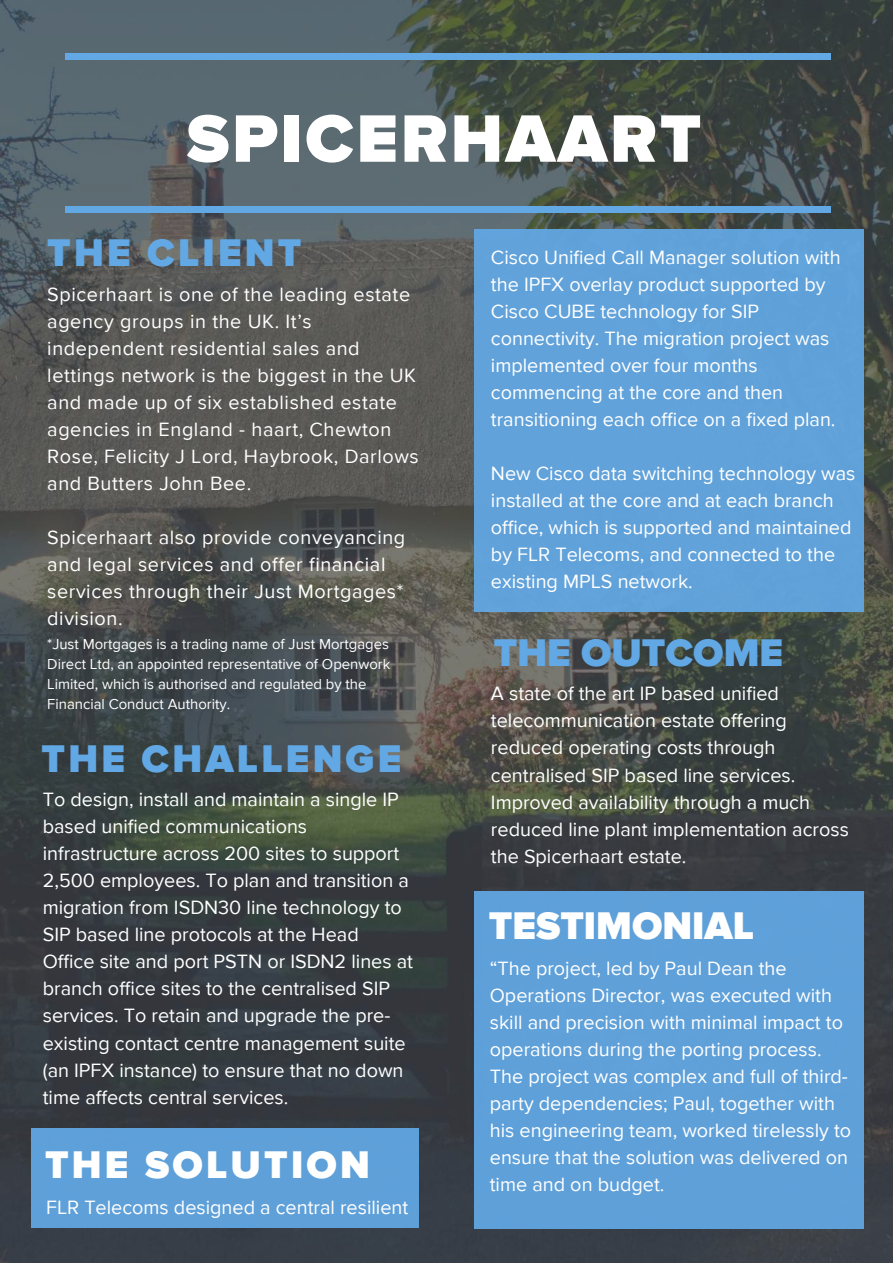
<style>
.page{position:relative;width:893px;height:1263px;background:#fff}
.page>*{position:absolute;margin:0;border:0;box-sizing:border-box;transform-origin:0 0}
.t1{font:69.6px "Krqabppygoavdltzzoahnamlxid";letter-spacing:.04em;color:#fff}
.t2{font:39.75px "Krqabppygoavdltzzoahnamlxid";letter-spacing:.08em;color:#62a8e5}
.t3{font:39.75px "Krqabppygoavdltzzoahnamlxid";letter-spacing:.08em;color:#fff}
.t4{font:39.75px "Krqabppygoavdltzzoahnamlxid";color:#fff}
.t5{font:39.75px "Krqabppygoavdltzzoahnamlxid";color:#62a8e5}
.t6{font:19.8px/27px "Tgerlrfxwbzirilmqohqpcchepz";color:#fff}
.t7{font:19.8px/27px "Tgerlrfxwbzirilmqohqpcchepz";letter-spacing:.03em;color:#fff}
.t8{font:14.85px/20.2px "Tgerlrfxwbzirilmqohqpcchepz";color:#fff}
</style>
<div class="page">
<img style="left:0;top:0;width:893px;height:1263px">
<div style="left:65px;top:206px;width:766px;height:7px;background:#62a8e5"></div>
<div style="left:65px;top:53px;width:766px;height:7px;background:#62a8e5"></div>
<div style="left:474px;top:229px;width:390px;height:382px;background:#61a2da"></div>
<div style="left:32px;top:1128px;width:387px;height:99px;background:#5ea0d9"></div>
<div style="left:474px;top:891px;width:390px;height:337px;background:#5fa0d9"></div>
<h1 class="t1" style="left:187px;top:107px;width:516px">SPICERHAART</h1>
<h2 class="t2" style="left:47px;top:234px;width:256px">THE CLIENT</h2>
<p class="t7" style="left:47px;top:282px;width:373px">Spicerhaart is one of the leading estate agency groups in the UK. It’s independent residential sales and lettings network is the biggest in the UK and made up of six established estate agencies in England - haart, Chewton Rose, Felicity J Lord, Haybrook, Darlows and Butters John Bee.</p>
<p class="t7" style="left:47px;top:525px;width:360px">Spicerhaart also provide conveyancing and legal services and offer financial services through their Just Mortgages* division.</p>
<p class="t8" style="left:47px;top:634px;width:345px">*Just Mortgages is a trading name of Just Mortgages Direct Ltd, an appointed representative of Openwork Limited, which is authorised and regulated by the Financial Conduct Authority.</p>
<h2 class="t2" style="left:42px;top:741px;width:361px">THE CHALLENGE</h2>
<p class="t6" style="left:43px;top:787px;width:372px">To design, install and maintain a single IP based unified communications infrastructure across 200 sites to support 2,500 employees. To plan and transition a migration from ISDN30 line technology to SIP based line protocols at the Head Office site and port PSTN or ISDN2 lines at branch office sites to the centralised SIP services. To retain and upgrade the pre&shy;existing contact centre management suite (an IPFX instance) to ensure that no down time affects central services.</p>
<h2 class="t3" style="left:45px;top:1146px;width:326px">THE SOLUTION</h2>
<p class="t6" style="left:46px;top:1195px;width:364px">FLR Telecoms designed a central resilient</p>
<p class="t6" style="left:491px;top:244px;width:351px">Cisco Unified Call Manager solution with the IPFX overlay product supported by Cisco CUBE technology for SIP connectivity. The migration project was implemented over four months commencing at the core and then transitioning each office on a fixed plan.</p>
<p class="t6" style="left:491px;top:460px;width:366px">New Cisco data switching technology was installed at the core and at each branch office, which is supported and maintained by FLR Telecoms, and connected to the existing MPLS network.</p>
<h2 class="t5" style="left:494px;top:634px;width:291px">THE OUTCOME</h2>
<p class="t6" style="left:491px;top:681px;width:359px">A state of the art IP based unified telecommunication estate offering reduced operating costs through centralised SIP based line services.<br>Improved availability through a much reduced line plant implementation across the Spicerhaart estate.</p>
<h2 class="t4" style="left:489px;top:908px;width:267px">TESTIMONIAL</h2>
<p class="t6" style="left:490px;top:956px;width:363px">“The project, led by Paul Dean the Operations Director, was executed with skill and precision with minimal impact to operations during the porting process.<br>The project was complex and full of third&shy;party dependencies; Paul, together with his engineering team, worked tirelessly to ensure that the solution was delivered on time and on budget.</p>
</div>
